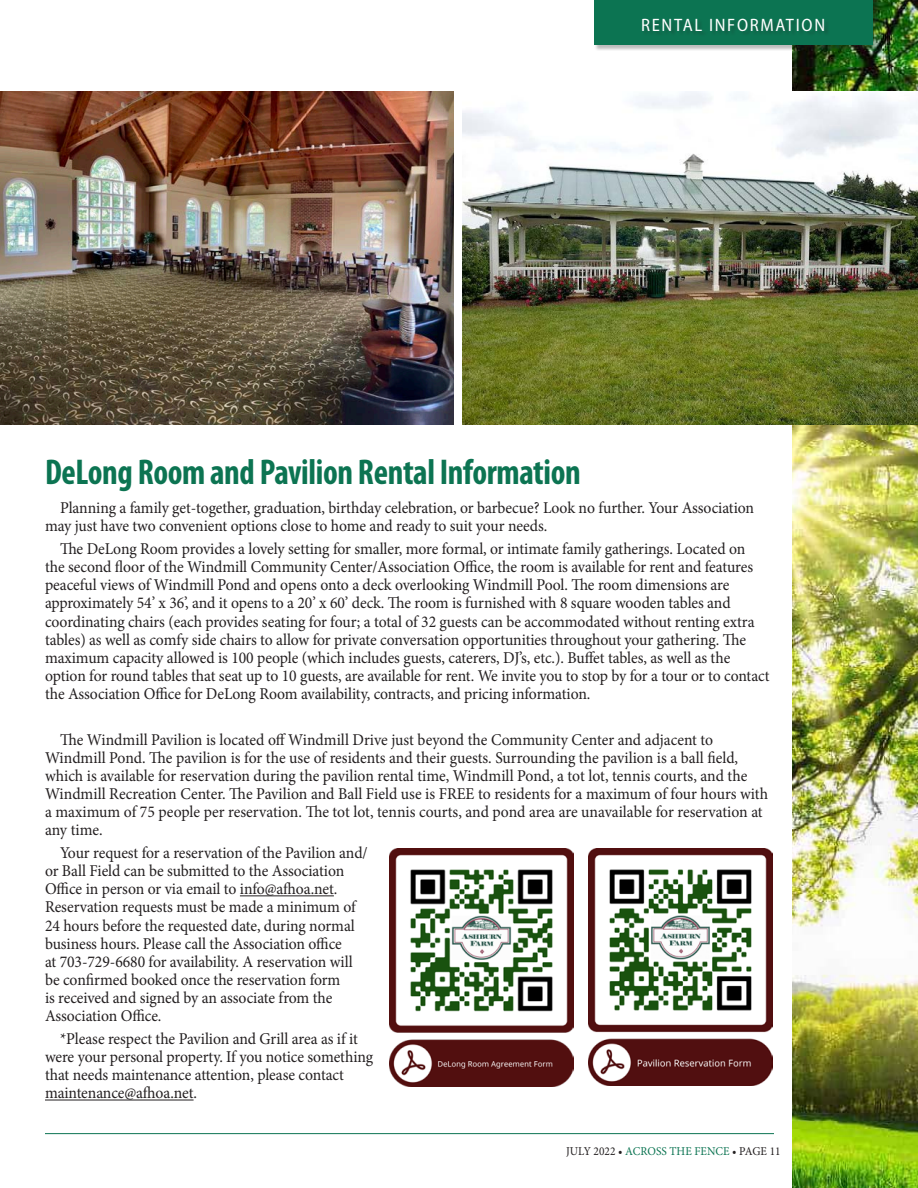
<style>
.page{position:relative;width:918px;height:1188px;background:#fff}
.page>*{position:absolute;margin:0;border:0;box-sizing:border-box;transform-origin:0 0}
.Body_Copy{font:700 condensed 36px "Myriad Pro";letter-spacing:-.01em;color:#0c7452;scale:.95 1}
.t1{font:semi-condensed 18px "Myriad Pro";letter-spacing:.095em;color:#fff}
.Body_Copy-2{font:16.5px/18.1px "Minion Pro";letter-spacing:-.005em;color:#231f20;scale:.95 1}
.t2{font:12px "Minion Pro";letter-spacing:.005em;color:#231f20;scale:.95 1}
.s1{color:#0c7452}
</style>
<div class="page">
<img style="left:792px;top:0;width:126px;height:1188px">
<hr style="left:45px;top:1133px;width:729px;height:1px;background:#0c7452">
<div style="left:594px;top:0;width:285px;height:51px;background:#231f20;opacity:.3"></div>
<div style="left:594px;top:0;width:279px;height:45px;background:#0c7452"></div>
<hr style="left:240px;top:895px;width:94px;height:1px;background:#231f20">
<hr style="left:45px;top:1100px;width:149px;height:1px;background:#231f20">
<img style="left:390px;top:848px;width:183px;height:238px">
<img style="left:589px;top:848px;width:183px;height:238px">
<img style="left:462px;top:92px;width:456px;height:333px">
<img style="left:1px;top:92px;width:453px;height:333px">
<div style="left:642px;top:18px;width:188px;height:19px;background:#0d6f4f"></div>
<p class="t1" style="left:641px;top:15px;width:186px">RENTAL INFORMATION</p>
<p class="Body_Copy" style="left:45px;top:452px;width:566px">DeLong Room and Pavilion Rental Information</p>
<p class="Body_Copy-2" style="left:45px;top:499px;width:748px;text-indent:15px">Planning a family get-together, graduation, birthday celebration, or barbecue? Look no further. Your Association may just have two convenient options close to home and ready to suit your needs.</p>
<p class="Body_Copy-2" style="left:45px;top:540px;width:764px;text-indent:15px">The DeLong Room provides a lovely setting for smaller, more formal, or intimate family gatherings. Located on<br>the second floor of the Windmill Community Center/Association Office, the room is available for rent and features peaceful views of Windmill Pond and opens onto a deck overlooking Windmill Pool. The room dimensions are approximately 54’ x 36’, and it opens to a 20’ x 60’ deck. The room is furnished with 8 square wooden tables and coordinating chairs (each provides seating for four; a total of 32 guests can be accommodated without renting extra tables) as well as comfy side chairs to allow for private conversation opportunities throughout your gathering. The maximum capacity allowed is 100 people (which includes guests, caterers, DJ’s, etc.). Buffet tables, as well as the option for round tables that seat up to 10 guests, are available for rent. We invite you to stop by for a tour or to contact the Association Office for DeLong Room availability, contracts, and pricing information.</p>
<p class="Body_Copy-2" style="left:45px;top:730px;width:763px;text-indent:15px">The Windmill Pavilion is located off Windmill Drive just beyond the Community Center and adjacent to Windmill Pond. The pavilion is for the use of residents and their guests. Surrounding the pavilion is a ball field, which is available for reservation during the pavilion rental time, Windmill Pond, a tot lot, tennis courts, and the Windmill Recreation Center. The Pavilion and Ball Field use is FREE to residents for a maximum of four hours with a maximum of 75 people per reservation. The tot lot, tennis courts, and pond area are unavailable for reservation at any time.</p>
<p class="Body_Copy-2" style="left:45px;top:844px;width:341px;text-indent:15px">Your request for a reservation of the Pavilion and/ or Ball Field can be submitted to the Association Office in person or via email to info@afhoa.net.<br>Reservation requests must be made a minimum of 24 hours before the requested date, during normal business hours. Please call the Association office<br>at 703-729-6680 for availability. A reservation will be confirmed booked once the reservation form<br>is received and signed by an associate from the Association Office.</p>
<p class="Body_Copy-2" style="left:45px;top:1030px;width:347px;text-indent:15px">*Please respect the Pavilion and Grill area as if it were your personal property. If you notice something that needs maintenance attention, please contact maintenance@afhoa.net.</p>
<p class="t2" style="left:566px;top:1143px;width:227px">JULY 2022 • <span class="s1">ACROSS THE FENCE</span> • PAGE 11</p>
</div>
